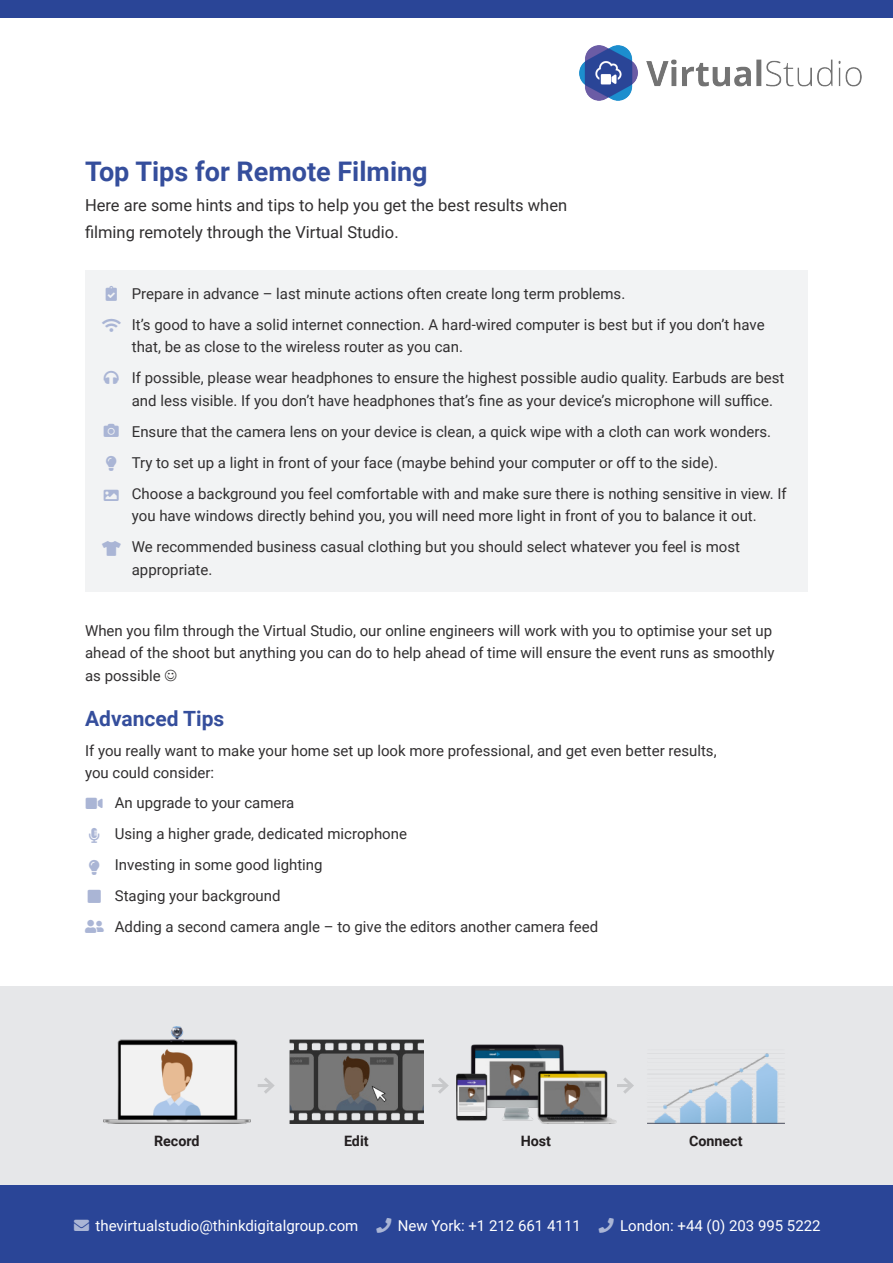
<style>
.page{position:relative;width:893px;height:1263px;background:#fff}
.page>*{position:absolute;margin:0;border:0;box-sizing:border-box;transform-origin:0 0}
.Paragraph_Style_3{font:700 27px "Roboto";color:#354e9c}
.Paragraph_Style_3-2{font:700 21px "Roboto";color:#354e9c}
.Paragraph_Style_3-3{font:16.5px/27px "Roboto";color:#312f30}
.Paragraph_Style_3-4{font:15px/22.5px "Roboto";color:#312f30}
.Icons{font:15px "Roboto";color:#fff}
.Icons-2{font:15px "Font Awesome 5 Free Solid";color:#aab5d5}
.Paragraph_Style_3-5{font:700 14.4px "Roboto";color:#231f20}
.s1{color:#aab5d5}
</style>
<div class="page">
<div style="left:0;top:986px;width:893px;height:209px;background:#e6e7e9"></div>
<div style="left:0;top:1185px;width:893px;height:78px;background:#2a4597"></div>
<div style="left:0;top:0;width:893px;height:17px;background:#2a4597"></div>
<img style="left:579px;top:46px;width:283px;height:55px">
<div style="left:85px;top:271px;width:723px;height:321px;background:#f2f3f4"></div>
<img style="left:647px;top:1053px;width:138px;height:70px">
<img style="left:457px;top:1044px;width:159px;height:79px">
<img style="left:289px;top:1039px;width:135px;height:84px">
<img style="left:103px;top:1026px;width:148px;height:97px">
<hr style="left:258px;top:1084px;width:14px;height:3px;background:#c7c8ca">
<svg style="left:264px;top:1078px;width:11px;height:16px"></svg>
<hr style="left:432px;top:1084px;width:15px;height:3px;background:#c7c8ca">
<svg style="left:438px;top:1078px;width:11px;height:15px"></svg>
<hr style="left:617px;top:1084px;width:15px;height:3px;background:#c7c8ca">
<svg style="left:623px;top:1078px;width:11px;height:16px"></svg>
<p class="Paragraph_Style_3" style="left:85px;top:152px;width:344px">Top Tips for Remote Filming</p>
<p class="Paragraph_Style_3-3" style="left:85px;top:191px;width:484px">Here are some hints and tips to help you get the best results when filming remotely through the Virtual Studio.</p>
<p class="Icons-2" style="left:104px;top:370px;width:16px">□■▲</p>
<p class="Icons-2" style="left:106px;top:456px;width:12px">●▼◆●</p>
<p class="Icons-2" style="left:102px;top:541px;width:20px">▼▲▼</p>
<p class="Paragraph_Style_3-4" style="left:132px;top:282px;width:495px">Prepare in advance – last minute actions often create long term problems.</p>
<p class="Paragraph_Style_3-4" style="left:132px;top:313px;width:634px">It’s good to have a solid internet connection. A hard-wired computer is best but if you don’t have that, be as close to the wireless router as you can.</p>
<p class="Paragraph_Style_3-4" style="left:132px;top:366px;width:654px">If possible, please wear headphones to ensure the highest possible audio quality. Earbuds are best and less visible. If you don’t have headphones that’s fine as your device’s microphone will suffice.</p>
<p class="Paragraph_Style_3-4" style="left:132px;top:420px;width:641px">Ensure that the camera lens on your device is clean, a quick wipe with a cloth can work wonders.</p>
<p class="Paragraph_Style_3-4" style="left:132px;top:451px;width:588px">Try to set up a light in front of your face (maybe behind your computer or off to the side).</p>
<p class="Paragraph_Style_3-4" style="left:132px;top:482px;width:656px">Choose a background you feel comfortable with and make sure there is nothing sensitive in view. If you have windows directly behind you, you will need more light in front of you to balance it out.</p>
<p class="Paragraph_Style_3-4" style="left:132px;top:535px;width:610px">We recommended business casual clothing but you should select whatever you feel is most appropriate.</p>
<p class="Paragraph_Style_3-4" style="left:85px;top:618px;width:691px">When you film through the Virtual Studio, our online engineers will work with you to optimise your set up ahead of the shoot but anything you can do to help ahead of time will ensure the event runs as smoothly as possible</p>
<p class="Paragraph_Style_3-2" style="left:85px;top:704px;width:141px">Advanced Tips</p>
<p class="Paragraph_Style_3-4" style="left:85px;top:738px;width:633px">If you really want to make your home set up look more professional, and get even better results, you could consider:</p>
<p class="Icons-2" style="left:89px;top:828px;width:12px">□□■●▼</p>
<p class="Icons-2" style="left:89px;top:860px;width:12px">●▼◆●</p>
<p class="Icons-2" style="left:88px;top:889px;width:15px">▲❑◆</p>
<p class="Icons-2" style="left:85px;top:918px;width:20px">◆▲■▲</p>
<p class="Paragraph_Style_3-4" style="left:115px;top:790px;width:181px">An upgrade to your camera</p>
<p class="Paragraph_Style_3-4" style="left:115px;top:821px;width:294px">Using a higher grade, dedicated microphone</p>
<p class="Paragraph_Style_3-4" style="left:115px;top:852px;width:209px">Investing in some good lighting</p>
<p class="Paragraph_Style_3-4" style="left:115px;top:883px;width:167px">Staging your background</p>
<p class="Paragraph_Style_3-4" style="left:115px;top:914px;width:485px">Adding a second camera angle – to give the editors another camera feed</p>
<p class="Paragraph_Style_3-5" style="left:154px;top:1131px;width:47px">Record</p>
<p class="Paragraph_Style_3-5" style="left:344px;top:1131px;width:26px">Edit</p>
<p class="Paragraph_Style_3-5" style="left:521px;top:1131px;width:32px">Host</p>
<p class="Paragraph_Style_3-5" style="left:689px;top:1131px;width:55px">Connect</p>
<p class="Icons" style="left:74px;top:1215px;width:286px"><span class="s1">■❖●□</span> thevirtualstudio@thinkdigitalgroup.com</p>
<p class="Icons" style="left:376px;top:1215px;width:206px"><span class="s1">□■</span> New York: +1 212 661 4111</p>
<p class="Icons" style="left:599px;top:1215px;width:223px"><span class="s1">□■</span> London: +44 (0) 203 995 5222</p>
</div>
